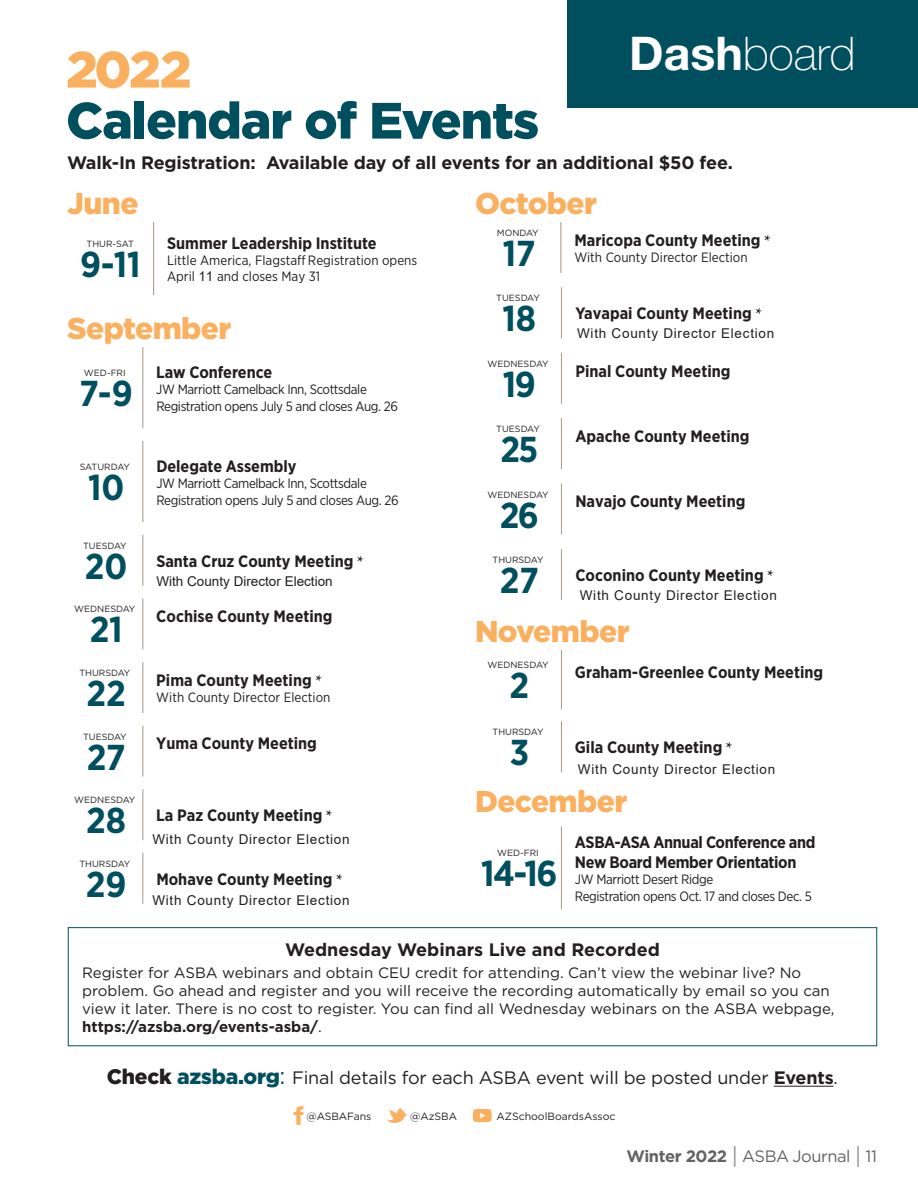
<style>
.page{position:relative;width:918px;height:1188px;background:#fff}
.page>*{position:absolute;margin:0;border:0;box-sizing:border-box;transform-origin:0 0}
.Gold_Head{font:900 51px "Gotham";letter-spacing:-.02em;color:#004f5f}
.Gold_Head-2{font:900 51px "Gotham";color:#fab05f}
.t1{font:100 46.5px "Helvetica Neue LT Std";color:#fff}
.New_Date{font:700 36px "Gotham Narrow";color:#004f5f}
.Date{font:900 30px "Gotham";letter-spacing:-.02em;color:#fab05f}
.Event_Description{font:700 18px "Gotham";letter-spacing:-.01em;color:#231f20}
.Date_Description{font:18px "Gotham";letter-spacing:-.01em;color:#231f20}
.Event_Name{font:700 16.5px "Gotham Narrow";color:#231f20}
.Event_Name-2{font:700 16.5px/19.5px "Gotham Narrow";letter-spacing:-.02em;color:#231f20}
.t2{font:16.5px "Gotham";letter-spacing:-.025em;color:#636366}
.t3{font:15px/18px "Gotham";color:#231f20}
.Event_Name-3{font:13.5px/16.5px "Gotham Narrow";letter-spacing:-.03em;color:#231f20}
.t4{font:13.5px "Arial";letter-spacing:.055em;color:#221e1f}
.Event_Name-4{font:13.5px/16.5px "Gotham Narrow";color:#231f20}
.t5{font:13.5px "Arial";color:#221e1f}
.Date_Description-2{font:10.5px "Gotham";color:#231f20}
.New_Date-2{font:9px "Gotham";color:#231f20}
.s1{font-weight:700}
.s2{font-family:"Arial"}
.s3{font-family:"Minion Pro"}
.s4{font-weight:900;font-size:21px}
.s5{font-weight:900;font-size:21px;color:#004f5f}
.s6{font-size:23.25px;color:#004f5f}
.s7{font-size:22.5px;color:#939598}
</style>
<div class="page">
<hr style="left:153px;top:222px;width:1px;height:73px;background:#a5978a">
<hr style="left:774px;top:1086px;width:60px;height:1px;background:#231f20">
<svg style="left:386px;top:1108px;width:21px;height:15px"></svg>
<svg style="left:473px;top:1109px;width:19px;height:13px"></svg>
<svg style="left:294px;top:1106px;width:9px;height:19px"></svg>
<hr style="left:561px;top:721px;width:1px;height:51px;background:#a5978a">
<hr style="left:561px;top:650px;width:1px;height:60px;background:#a5978a">
<hr style="left:142px;top:535px;width:1px;height:51px;background:#a5978a">
<hr style="left:142px;top:662px;width:1px;height:51px;background:#a5978a">
<hr style="left:142px;top:789px;width:1px;height:51px;background:#a5978a">
<hr style="left:142px;top:853px;width:1px;height:51px;background:#a5978a">
<hr style="left:142px;top:726px;width:1px;height:51px;background:#a5978a">
<hr style="left:142px;top:598px;width:1px;height:51px;background:#a5978a">
<hr style="left:142px;top:347px;width:1px;height:81px;background:#a5978a">
<hr style="left:142px;top:441px;width:1px;height:81px;background:#a5978a">
<hr style="left:561px;top:826px;width:1px;height:83px;background:#a5978a">
<hr style="left:561px;top:287px;width:1px;height:51px;background:#a5978a">
<hr style="left:561px;top:549px;width:1px;height:51px;background:#a5978a">
<hr style="left:561px;top:353px;width:1px;height:51px;background:#a5978a">
<hr style="left:561px;top:418px;width:1px;height:51px;background:#a5978a">
<hr style="left:561px;top:483px;width:1px;height:51px;background:#a5978a">
<hr style="left:561px;top:222px;width:1px;height:51px;background:#a5978a">
<div style="left:567px;top:0;width:351px;height:107px;background:#004f5f"></div>
<div style="left:68px;top:927px;width:809px;height:119px;border:1px solid #004f5f"></div>
<p class="Gold_Head-2" style="left:66px;top:34px;width:127px">2022</p>
<p class="Gold_Head" style="left:66px;top:85px;width:475px">Calendar of Events</p>
<p class="t1" style="left:629px;top:27px;width:228px"><span class="s1">Dash</span>board</p>
<p class="Event_Description" style="left:67px;top:151px;width:667px">Walk-In Registration: Available day of all events for an additional $50 fee.</p>
<p class="Date" style="left:67px;top:182px;width:73px">June</p>
<p class="New_Date-2" style="left:87px;top:238px;width:49px">THUR-SAT</p>
<p class="New_Date" style="left:80px;top:241px;width:62px">9-11</p>
<p class="Event_Name" style="left:167px;top:232px;width:211px">Summer Leadership Institute</p>
<p class="Event_Name-4" style="left:167px;top:252px;width:252px">Little America, FlagstaffRegistration opens<br>April <span class="s2">11</span> and closes May 31</p>
<p class="Date" style="left:67px;top:307px;width:166px">September</p>
<p class="New_Date-2" style="left:84px;top:367px;width:43px">WED-FRI</p>
<p class="New_Date" style="left:80px;top:370px;width:55px">7-9</p>
<p class="Event_Name" style="left:156px;top:361px;width:117px">Law Conference</p>
<p class="Event_Name-3" style="left:156px;top:381px;width:243px">JW Marriott Camelback Inn, Scottsdale<br>Registration opens July 5 and closes Aug. 26</p>
<p class="New_Date-2" style="left:80px;top:461px;width:52px">SATURDAY</p>
<p class="New_Date" style="left:88px;top:464px;width:38px">10</p>
<p class="New_Date-2" style="left:83px;top:540px;width:45px">TUESDAY</p>
<p class="New_Date" style="left:85px;top:543px;width:44px">20</p>
<p class="New_Date-2" style="left:74px;top:604px;width:63px">WEDNESDAY</p>
<p class="New_Date" style="left:90px;top:607px;width:35px">21</p>
<p class="New_Date-2" style="left:79px;top:667px;width:52px">THURSDAY</p>
<p class="New_Date" style="left:87px;top:670px;width:41px">22</p>
<p class="New_Date-2" style="left:83px;top:731px;width:45px">TUESDAY</p>
<p class="New_Date" style="left:87px;top:734px;width:40px">27</p>
<p class="New_Date-2" style="left:74px;top:794px;width:63px">WEDNESDAY</p>
<p class="New_Date" style="left:86px;top:797px;width:41px">28</p>
<p class="New_Date-2" style="left:79px;top:858px;width:52px">THURSDAY</p>
<p class="New_Date" style="left:86px;top:861px;width:42px">29</p>
<p class="Event_Name" style="left:156px;top:455px;width:142px">Delegate Assembly</p>
<p class="Event_Name-3" style="left:156px;top:475px;width:244px">JW Marriott Camelback Inn, Scottsdale<br>Registration opens July 5 and closes Aug. 26</p>
<p class="Event_Name" style="left:156px;top:551px;width:209px">Santa Cruz County Meeting <span class="s3">*</span></p>
<p class="t5" style="left:156px;top:571px;width:178px">With County Director Election</p>
<p class="Event_Name" style="left:156px;top:606px;width:178px">Cochise County Meeting</p>
<p class="Event_Name" style="left:156px;top:669px;width:167px">Pima County Meeting <span class="s3">*</span></p>
<p class="Event_Name-4" style="left:156px;top:689px;width:176px">With County Director Election</p>
<p class="Event_Name" style="left:156px;top:733px;width:162px">Yuma County Meeting</p>
<p class="Event_Name" style="left:156px;top:805px;width:178px">La Paz County Meeting <span class="s3">*</span></p>
<p class="t4" style="left:152px;top:830px;width:199px">With County Director Election</p>
<p class="Event_Name" style="left:156px;top:868px;width:188px">Mohave County Meeting <span class="s3">*</span></p>
<p class="t4" style="left:152px;top:891px;width:199px">With County Director Election</p>
<p class="Date" style="left:475px;top:182px;width:123px">October</p>
<p class="New_Date-2" style="left:497px;top:227px;width:43px">MONDAY</p>
<p class="New_Date" style="left:503px;top:230px;width:34px">17</p>
<p class="Event_Name" style="left:574px;top:229px;width:198px">Maricopa County Meeting <span class="s3">*</span></p>
<p class="Event_Name-4" style="left:574px;top:249px;width:175px">With County Director Election</p>
<p class="New_Date-2" style="left:496px;top:292px;width:45px">TUESDAY</p>
<p class="New_Date" style="left:503px;top:296px;width:35px">18</p>
<p class="New_Date-2" style="left:487px;top:358px;width:63px">WEDNESDAY</p>
<p class="New_Date" style="left:503px;top:361px;width:34px">19</p>
<p class="New_Date-2" style="left:496px;top:423px;width:45px">TUESDAY</p>
<p class="New_Date" style="left:500px;top:426px;width:39px">25</p>
<p class="New_Date-2" style="left:487px;top:489px;width:63px">WEDNESDAY</p>
<p class="New_Date" style="left:500px;top:492px;width:41px">26</p>
<p class="New_Date-2" style="left:493px;top:554px;width:52px">THURSDAY</p>
<p class="New_Date" style="left:500px;top:557px;width:40px">27</p>
<p class="Event_Name" style="left:575px;top:303px;width:188px">Yavapai County Meeting <span class="s3">*</span></p>
<p class="t4" style="left:577px;top:324px;width:199px">With County Director Election</p>
<p class="Event_Name" style="left:575px;top:360px;width:157px">Pinal County Meeting</p>
<p class="Event_Name" style="left:575px;top:426px;width:176px">Apache County Meeting</p>
<p class="Event_Name" style="left:575px;top:491px;width:172px">Navajo County Meeting</p>
<p class="Event_Name" style="left:575px;top:565px;width:200px">Coconino County Meeting <span class="s3">*</span></p>
<p class="t4" style="left:580px;top:586px;width:199px">With County Director Election</p>
<p class="Date" style="left:475px;top:610px;width:156px">November</p>
<p class="New_Date-2" style="left:487px;top:659px;width:63px">WEDNESDAY</p>
<p class="New_Date" style="left:510px;top:663px;width:21px">2</p>
<p class="Event_Name" style="left:575px;top:662px;width:250px">Graham-Greenlee County Meeting</p>
<p class="New_Date-2" style="left:493px;top:726px;width:52px">THURSDAY</p>
<p class="New_Date" style="left:510px;top:730px;width:21px">3</p>
<p class="Event_Name" style="left:575px;top:737px;width:159px">Gila County Meeting <span class="s3">*</span></p>
<p class="t4" style="left:578px;top:760px;width:199px">With County Director Election</p>
<p class="Date" style="left:475px;top:781px;width:154px">December</p>
<p class="New_Date-2" style="left:497px;top:847px;width:43px">WED-FRI</p>
<p class="New_Date" style="left:481px;top:851px;width:78px">14-16</p>
<p class="Event_Name-2" style="left:575px;top:832px;width:242px">ASBA-ASA Annual Conference and<br>New Board Member Orientation</p>
<p class="Event_Name-3" style="left:575px;top:871px;width:238px">JW Marriott Desert Ridge<br>Registration opens Oct. 17 and closes Dec. 5</p>
<p class="Event_Description" style="left:285px;top:938px;width:376px">Wednesday Webinars Live and Recorded</p>
<p class="t3" style="left:82px;top:963px;width:754px">Register for ASBA webinars and obtain CEU credit for attending. Can’t view the webinar live? No problem. Go ahead and register and you will receive the recording automatically by email so you can view it later. There is no cost to register. You can find all Wednesday webinars on the ASBA webpage, <span class="s1">https://azsba.org/events-asba/</span>.</p>
<p class="Date_Description" style="left:107px;top:1067px;width:733px"><span class="s4">Check</span> <span class="s5">azsba.org</span><span class="s6">:</span> Final details for each ASBA event will be posted under <span class="s1">Events</span>.</p>
<p class="Date_Description-2" style="left:306px;top:1110px;width:66px">@ASBAFans</p>
<p class="Date_Description-2" style="left:410px;top:1110px;width:49px">@AzSBA</p>
<p class="Date_Description-2" style="left:497px;top:1110px;width:121px">AZSchoolBoardsAssoc</p>
<p class="t2" style="left:627px;top:1145px;width:252px"><span class="s1">Winter 2022</span> <span class="s7">|</span> ASBA Journal <span class="s7">|</span> 11</p>
</div>
